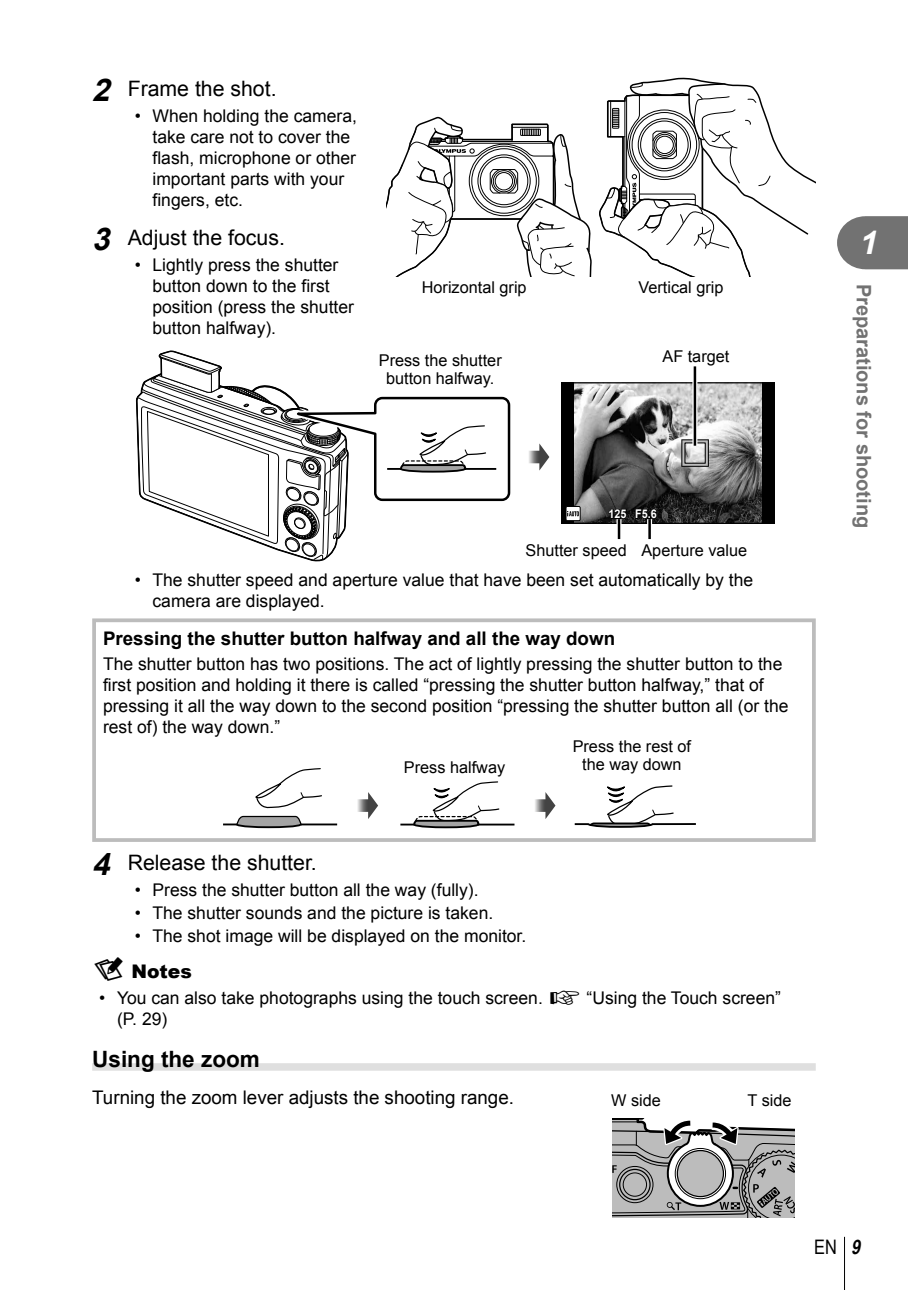
<style>
.page{position:relative;width:908px;height:1290px;background:#fff}
.page>*{position:absolute;margin:0;border:0;box-sizing:border-box;transform-origin:0 0}
.t1{font:italic 700 32.5px "Arial";color:#fff}
.t2{font:700 22.5px "Arial";color:#000}
.t3{font:21.25px "Arial";color:#000}
.t4{font:700 20px "Arial";color:#727272}
.t5{font:20px "Arial Narrow";color:#000}
.t6{font:700 18.75px "Arial";color:#000}
.t7{font:18.75px "Arial";color:#000}
.t8{font:900 18.75px "Arial";color:#000}
.t9{font:17.5px/21px "Arial";color:#000}
.t10{font:16.25px/18.8px "Arial";color:#000;text-align:center}
.t11{font:700 12px "Arial";color:#fff;scale:.9 1}
.s1{font-weight:700;font-style:italic;font-size:31.25px}
.s2{color:#000}
.s3{font-family:"olympus 15";font-weight:400;font-size:23.75px}
.s4{font-family:"Olympus 1"}
.s5{font-weight:700;font-style:italic}
</style>
<div class="page">
<hr style="left:843px;top:1237px;width:1px;height:53px;background:#000">
<svg style="left:837px;top:216px;width:70px;height:53px;background:#7e7e7e"></svg>
<div style="left:92px;top:1063px;width:723px;height:8px;background:#dfdfdf"></div>
<svg style="left:386px;top:77px;width:429px;height:200px"></svg>
<svg style="left:561px;top:382px;width:213px;height:142px;background:#6e6e6e"></svg>
<svg style="left:616px;top:519px;width:5px;height:20px"></svg>
<hr style="left:617px;top:519px;width:3px;height:20px;background:#000">
<svg style="left:646px;top:519px;width:5px;height:20px"></svg>
<hr style="left:648px;top:519px;width:2px;height:20px;background:#000">
<svg style="left:692px;top:366px;width:5px;height:80px"></svg>
<svg style="left:529px;top:443px;width:20px;height:27px"></svg>
<svg style="left:136px;top:350px;width:375px;height:212px"></svg>
<svg style="left:400px;top:781px;width:115px;height:48px"></svg>
<svg style="left:574px;top:785px;width:122px;height:43px"></svg>
<svg style="left:535px;top:792px;width:20px;height:27px"></svg>
<svg style="left:255px;top:768px;width:67px;height:41px"></svg>
<svg style="left:223px;top:815px;width:115px;height:14px"></svg>
<svg style="left:357px;top:792px;width:21px;height:27px"></svg>
<div style="left:92px;top:618px;width:723px;height:224px;border:4px solid #bcbcbc"></div>
<svg style="left:612px;top:1118px;width:182px;height:99px;background:#a1a1a1"></svg>
<p class="t3" style="left:92px;top:77px;width:186px"><span class="s1">2</span> Frame the shot.</p>
<p class="t9" style="left:152px;top:105px;width:206px;text-indent:-18px">• When holding the camera, take care not to cover the flash, microphone or other important parts with your fingers, etc.</p>
<p class="t3" style="left:92px;top:226px;width:194px"><span class="s1">3</span> Adjust the focus.</p>
<p class="t9" style="left:152px;top:254px;width:203px;text-indent:-18px">• Lightly press the shutter button down to the first position (press the shutter button halfway).</p>
<p class="t10" style="left:421px;top:278px;width:106px">Horizontal grip</p>
<p class="t10" style="left:638px;top:278px;width:86px">Vertical grip</p>
<p class="t10" style="left:378px;top:351px;width:124px">Press the shutter</p>
<p class="t10" style="left:662px;top:347px;width:68px">AF target</p>
<p class="t10" style="left:386px;top:369px;width:110px">button halfway.</p>
<p class="t11" style="left:608px;top:507px;width:55px"><span class="s2">125</span> F5.6</p>
<p class="t10" style="left:525px;top:541px;width:223px">Shutter speed Aperture value</p>
<p class="t9" style="left:152px;top:569px;width:602px;text-indent:-18px">• The shutter speed and aperture value that have been set automatically by the camera are displayed.</p>
<p class="t6" style="left:103px;top:628px;width:513px">Pressing the shutter button halfway and all the way down</p>
<p class="t9" style="left:103px;top:653px;width:686px">The shutter button has two positions. The act of lightly pressing the shutter button to the first position and holding it there is called “pressing the shutter button halfway,” that of pressing it all the way down to the second position “pressing the shutter button all (or the rest of) the way down.”</p>
<p class="t10" style="left:404px;top:758px;width:103px">Press halfway</p>
<p class="t10" style="left:572px;top:736px;width:120px">Press the rest of the way down</p>
<p class="t3" style="left:92px;top:851px;width:226px"><span class="s1">4</span> Release the shutter.</p>
<p class="t9" style="left:135px;top:879px;width:345px">• Press the shutter button all the way (fully).</p>
<p class="t9" style="left:135px;top:902px;width:360px">• The shutter sounds and the picture is taken.</p>
<p class="t9" style="left:135px;top:925px;width:393px">• The shot image will be displayed on the monitor.</p>
<p class="t8" style="left:92px;top:957px;width:101px"><span class="s3">$</span> Notes</p>
<p class="t9" style="left:117px;top:987px;width:665px;text-indent:-18px">• You can also take photographs using the touch screen. <span class="s4">g</span> “Using the Touch screen” (P. 29)</p>
<p class="t2" style="left:92px;top:1046px;width:169px">Using the zoom</p>
<p class="t7" style="left:92px;top:1087px;width:423px">Turning the zoom lever adjusts the shooting range.</p>
<p class="t10" style="left:611px;top:1091px;width:51px">W side</p>
<p class="t10" style="left:747px;top:1091px;width:45px">T side</p>
<h1 class="t1" style="left:859px;top:225px;width:20px">1</h1>
<p class="t4" style="left:874px;top:283px;width:246px;rotate:90deg">Preparations for shooting</p>
<p class="t5" style="left:813px;top:1235px;width:52px">EN <span class="s5">9</span></p>
</div>
